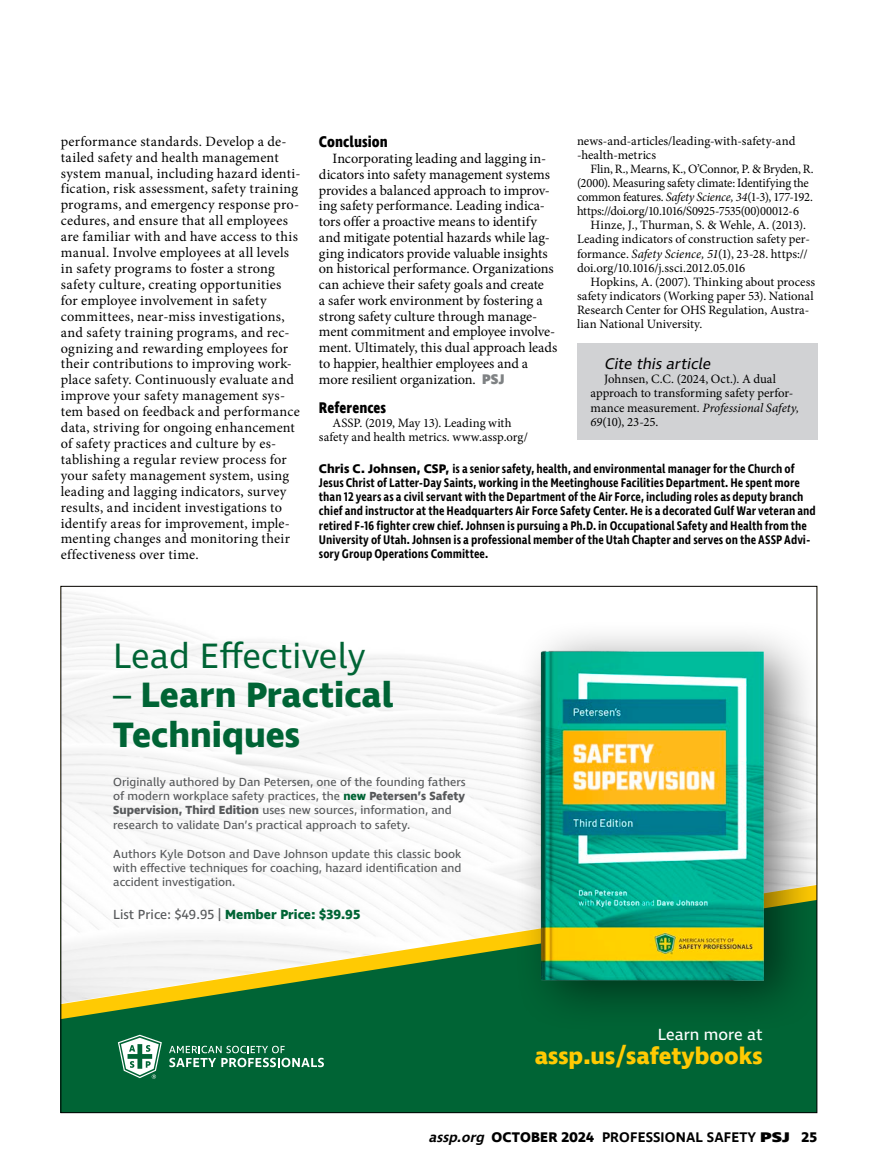
<style>
.page{position:relative;width:878px;height:1175px;background:#fff}
.page>*{position:absolute;margin:0;border:0;box-sizing:border-box;transform-origin:0 0}
.t1{font:700 36px/40.5px "Ingra";color:#006435}
.t2{font:36px "Ingra";color:#006435}
.t3{font:700 24px "Ingra";color:#ffca03}
.t4{font:16.5px "Ingra";color:#fff}
.t5{font:700 15.75px "Ingra Cd";letter-spacing:.005em;color:#000}
.t6{font:italic 15.75px "Ingra";color:#000}
.t7{font:14.25px/15.9px "Minion Pro";letter-spacing:.01em;color:#000}
.t8{font:600 14.25px "Ingra";letter-spacing:.01em;color:#000}
.t9{font:700 13.5px "Ingra";color:#006435}
.t10{font:12.75px/14.1px "Minion Pro";letter-spacing:-.005em;color:#000}
.t11{font:600 12.75px/14.2px "Ingra Cd";color:#000}
.t12{font:12px/14.4px "Ingra";color:#57595b}
.s1{font-style:italic}
.s2{font-family:"Ingra";font-weight:800;color:#7f8284}
.s3{font-family:"Ingra";font-weight:700}
.s4{font-weight:400}
.s5{font-weight:700;color:#006435}
.s6{font-weight:700}
.s7{font-weight:400;color:#57595b}
.s8{font-weight:800}
</style>
<div class="page">
<div style="left:61px;top:843px;width:756px;height:269px;background:#006435"></div>
<img style="left:63px;top:592px;width:450px;height:411px">
<svg style="left:118px;top:1034px;width:44px;height:44px"></svg>
<svg style="left:169px;top:1045px;width:155px;height:22px"></svg>
<div style="left:513px;top:618px;width:304px;height:416px;background:#000;opacity:.5"></div>
<img style="left:523px;top:640px;width:240px;height:351px">
<div style="left:577px;top:343px;width:240px;height:96px;background:#d1d2d4"></div>
<p class="t10" style="left:577px;top:133px;width:220px">news-and-articles/leading-with-safety-and -health-metrics</p>
<p class="t10" style="left:577px;top:162px;width:238px;text-indent:13px">Flin, R., Mearns, K., O’Connor, P. &amp; Bryden, R. (2000). Measuring safety climate: Identifying the common features. <span class="s1">Safety Science, 34</span>(1-3), 177-192. https://doi.org/10.1016/S0925-7535(00)00012-6</p>
<p class="t10" style="left:577px;top:218px;width:234px;text-indent:14px">Hinze, J., Thurman, S. &amp; Wehle, A. (2013).<br>Leading indicators of construction safety per&shy;formance. <span class="s1">Safety Science, 51</span>(1), 23-28. https:// doi.org/10.1016/j.ssci.2012.05.016</p>
<p class="t10" style="left:577px;top:275px;width:239px;text-indent:14px">Hopkins, A. (2007). Thinking about process safety indicators (Working paper 53). National Research Center for OHS Regulation, Austra&shy;lian National University.</p>
<p class="t7" style="left:61px;top:133px;width:241px">performance standards. Develop a de&shy;tailed safety and health management system manual, including hazard identi&shy;fication, risk assessment, safety training programs, and emergency response pro&shy;cedures, and ensure that all employees are familiar with and have access to this manual. Involve employees at all levels in safety programs to foster a strong safety culture, creating opportunities for employee involvement in safety committees, near-miss investigations, and safety training programs, and rec&shy;ognizing and rewarding employees for their contributions to improving work&shy;place safety. Continuously evaluate and improve your safety management sys&shy;tem based on feedback and performance data, striving for ongoing enhancement of safety practices and culture by es&shy;tablishing a regular review process for your safety management system, using leading and lagging indicators, survey results, and incident investigations to identify areas for improvement, imple&shy;menting changes and monitoring their effectiveness over time.</p>
<p class="t5" style="left:319px;top:132px;width:70px">Conclusion</p>
<p class="t7" style="left:319px;top:151px;width:240px;text-indent:14px">Incorporating leading and lagging in&shy;dicators into safety management systems provides a balanced approach to improv&shy;ing safety performance. Leading indica&shy;tors offer a proactive means to identify and mitigate potential hazards while lag&shy;ging indicators provide valuable insights on historical performance. Organizations can achieve their safety goals and create<br>a safer work environment by fostering a strong safety culture through manage&shy;ment commitment and employee involve&shy;ment. Ultimately, this dual approach leads to happier, healthier employees and a more resilient organization. <span class="s2">PSJ</span></p>
<p class="t5" style="left:319px;top:398px;width:69px">References</p>
<p class="t10" style="left:319px;top:416px;width:210px;text-align:center">ASSP. (2019, May 13). Leading with safety and health metrics. www.assp.org/</p>
<p class="t6" style="left:604px;top:354px;width:111px">Cite thisarticle</p>
<p class="t10" style="left:590px;top:372px;width:210px;text-indent:14px">Johnsen, C.C. (2024, Oct.). A dual approach to transforming safety perfor&shy;mance measurement. <span class="s1">Professional Safety, 69</span>(10), 23-25.</p>
<p class="t11" style="left:319px;top:462px;width:498px"><span class="s3">Chris C. Johnsen, CSP,</span> is a senior safety, health, and environmental manager for the Church of Jesus Christ of Latter-Day Saints, working in the Meetinghouse Facilities Department. He spent more than 12 years as a civil servant with the Department of the Air Force, including roles as deputy branch chief and instructor at the Headquarters Air Force Safety Center. He is a decorated Gulf War veteran and retired F-16 fighter crew chief. Johnsen is pursuing a Ph.D. in Occupational Safety and Health from the University of Utah. Johnsen is a professional member of the Utah Chapter and serves on the ASSP Advi&shy;sory Group Operations Committee.</p>
<h1 class="t2" style="left:113px;top:633px;width:254px">Lead Effectively</h1>
<h1 class="t1" style="left:113px;top:676px;width:282px"><span class="s4">–</span> Learn Practical<br>Techniques</h1>
<p class="t12" style="left:113px;top:775px;width:354px">Originally authored by Dan Petersen, one of the founding fathers of modern workplace safety practices, the <span class="s5">new</span> <span class="s6">Petersen’s Safety Supervision, Third Edition</span> uses new sources, information, and research to validate Dan’s practical approach to safety.</p>
<p class="t12" style="left:113px;top:847px;width:350px;text-align:justify">Authors Kyle Dotson and Dave Johnson update this classic book with effective techniques for coaching, hazard identification and accident investigation.</p>
<p class="t9" style="left:113px;top:905px;width:249px"><span class="s7">List Price: $49.95 |</span> Member Price: $39.95</p>
<p class="t4" style="left:657px;top:1024px;width:106px">Learn more at</p>
<h2 class="t3" style="left:534px;top:1040px;width:229px">assp.us/safetybooks</h2>
<p class="t8" style="left:428px;top:1128px;width:390px"><span class="s1">assp.org</span> <span class="s6">OCTOBER 2024</span> PROFESSIONAL SAFETY <span class="s8">PSJ</span> <span class="s6">25</span></p>
</div>
